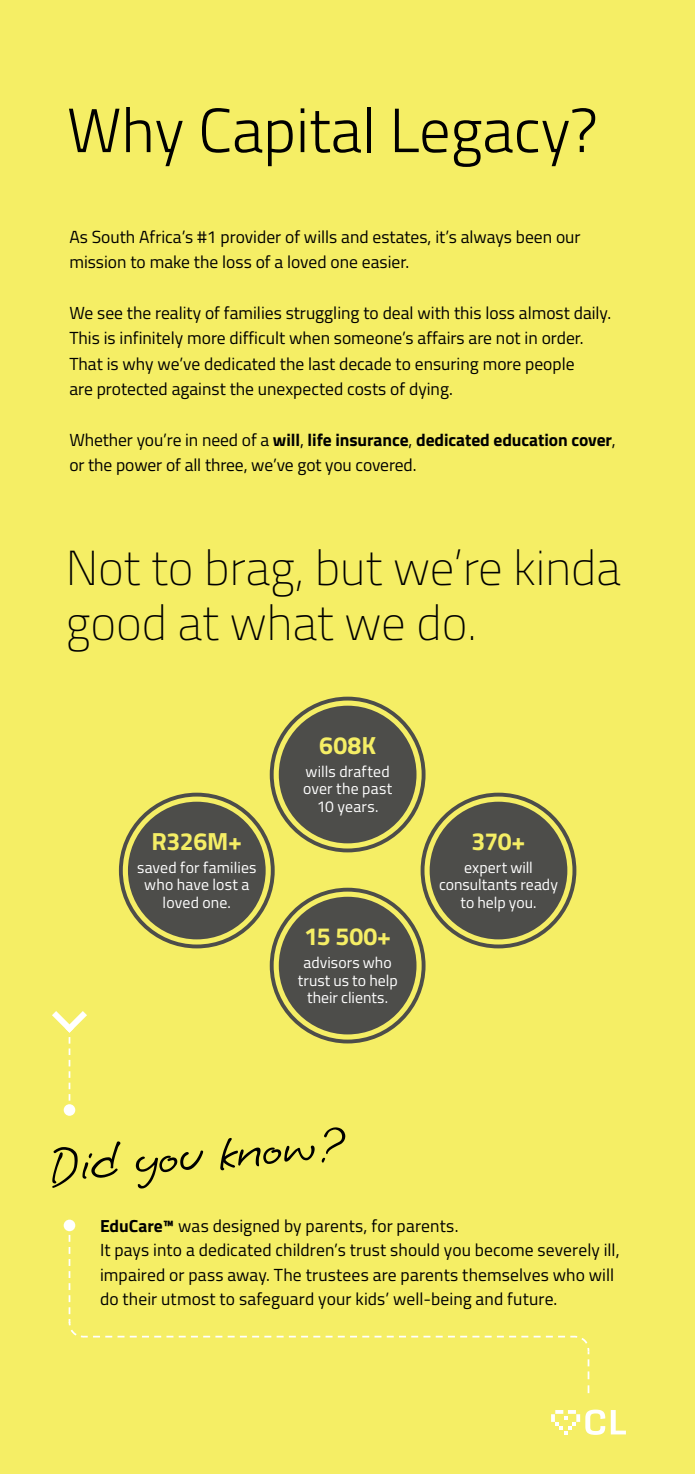
<style>
.page{position:relative;width:695px;height:1474px;background:#fff}
.page>*{position:absolute;margin:0;border:0;box-sizing:border-box;transform-origin:0 0}
.t1{font:300 62.48px "Titillium Web";color:#000}
.t2{font:54.6px "Grape Nuts";color:#000}
.t3{font:200 49px/54.2px "Titillium Web";color:#000}
.t4{font:700 24.85px "Titillium Web";letter-spacing:-.005em;color:#f5ee65}
.t5{font:17.5px/25.4px "Titillium Web";color:#000}
.t6{font:15.75px/17.7px "Titillium Web";letter-spacing:.005em;color:#fff;text-align:center}
.s1{font-weight:700}
</style>
<div class="page">
<div style="left:0;top:0;width:694px;height:1473px;background:#f5ee65"></div>
<svg style="left:121px;top:794px;width:152px;height:152px"></svg>
<div style="left:119px;top:792px;width:156px;height:156px;border:4px solid #4d4d4a;border-radius:50%"></div>
<div style="left:128px;top:801px;width:137px;height:138px;background:#4d4d4a;border-radius:50%"></div>
<svg style="left:272px;top:889px;width:151px;height:152px"></svg>
<div style="left:270px;top:887px;width:155px;height:156px;border:4px solid #4d4d4a;border-radius:50%"></div>
<div style="left:279px;top:896px;width:137px;height:138px;background:#4d4d4a;border-radius:50%"></div>
<svg style="left:272px;top:698px;width:151px;height:152px"></svg>
<div style="left:270px;top:696px;width:155px;height:156px;border:4px solid #4d4d4a;border-radius:50%"></div>
<div style="left:279px;top:705px;width:137px;height:138px;background:#4d4d4a;border-radius:50%"></div>
<svg style="left:52px;top:1011px;width:35px;height:101px"></svg>
<div style="left:64px;top:1104px;width:11px;height:11px;background:#fff;border-radius:50%"></div>
<svg style="left:64px;top:1219px;width:11px;height:12px"></svg>
<svg style="left:551px;top:1409px;width:74px;height:25px"></svg>
<svg style="left:68px;top:1222px;width:522px;height:171px"></svg>
<svg style="left:422px;top:794px;width:152px;height:152px"></svg>
<div style="left:420px;top:792px;width:156px;height:156px;border:4px solid #4d4d4a;border-radius:50%"></div>
<div style="left:429px;top:801px;width:138px;height:138px;background:#4d4d4a;border-radius:50%"></div>
<h1 class="t1" style="left:67px;top:85px;width:532px">Why Capital Legacy?</h1>
<p class="t5" style="left:69px;top:223px;width:512px">As South Africa’s #1 provider of wills and estates, it’s always been our mission to make the loss of a loved one easier.</p>
<p class="t5" style="left:69px;top:299px;width:543px">We see the reality of families struggling to deal with this loss almost daily.<br>This is infinitely more difficult when someone’s affairs are not in order.<br>That is why we’ve dedicated the last decade to ensuring more people<br>are protected against the unexpected costs of dying.</p>
<p class="t5" style="left:69px;top:426px;width:548px">Whether you’re in need of a <span class="s1">will</span>, <span class="s1">life insurance</span>, <span class="s1">dedicated education cover</span>, or the power of all three, we’ve got you covered.</p>
<h3 class="t3" style="left:66px;top:538px;width:556px">Not to brag, but we’re kinda good at what we do.</h3>
<h3 class="t4" style="left:151px;top:822px;width:92px">R326M+</h3>
<p class="t6" style="left:137px;top:857px;width:121px">saved for families who have lost a loved one.</p>
<h3 class="t4" style="left:319px;top:726px;width:59px">608K</h3>
<p class="t6" style="left:303px;top:761px;width:91px">wills drafted over the past<br>10 years.</p>
<h3 class="t4" style="left:304px;top:917px;width:88px">15 500+</h3>
<p class="t6" style="left:297px;top:952px;width:101px">advisors who trust us to help their clients.</p>
<h3 class="t4" style="left:471px;top:822px;width:55px">370+</h3>
<p class="t6" style="left:439px;top:857px;width:120px">expert will consultants ready to help you.</p>
<h2 class="t2" style="left:46px;top:1130px;width:298px;rotate:-4deg">Did you know?</h2>
<p class="t5" style="left:100px;top:1212px;width:521px;line-height:24.5px"><span class="s1">EduCare™</span> was designed by parents, for parents.<br>It pays into a dedicated children’s trust should you become severely ill, impaired or pass away. The trustees are parents themselves who will do their utmost to safeguard your kids’ well-being and future.</p>
</div>
